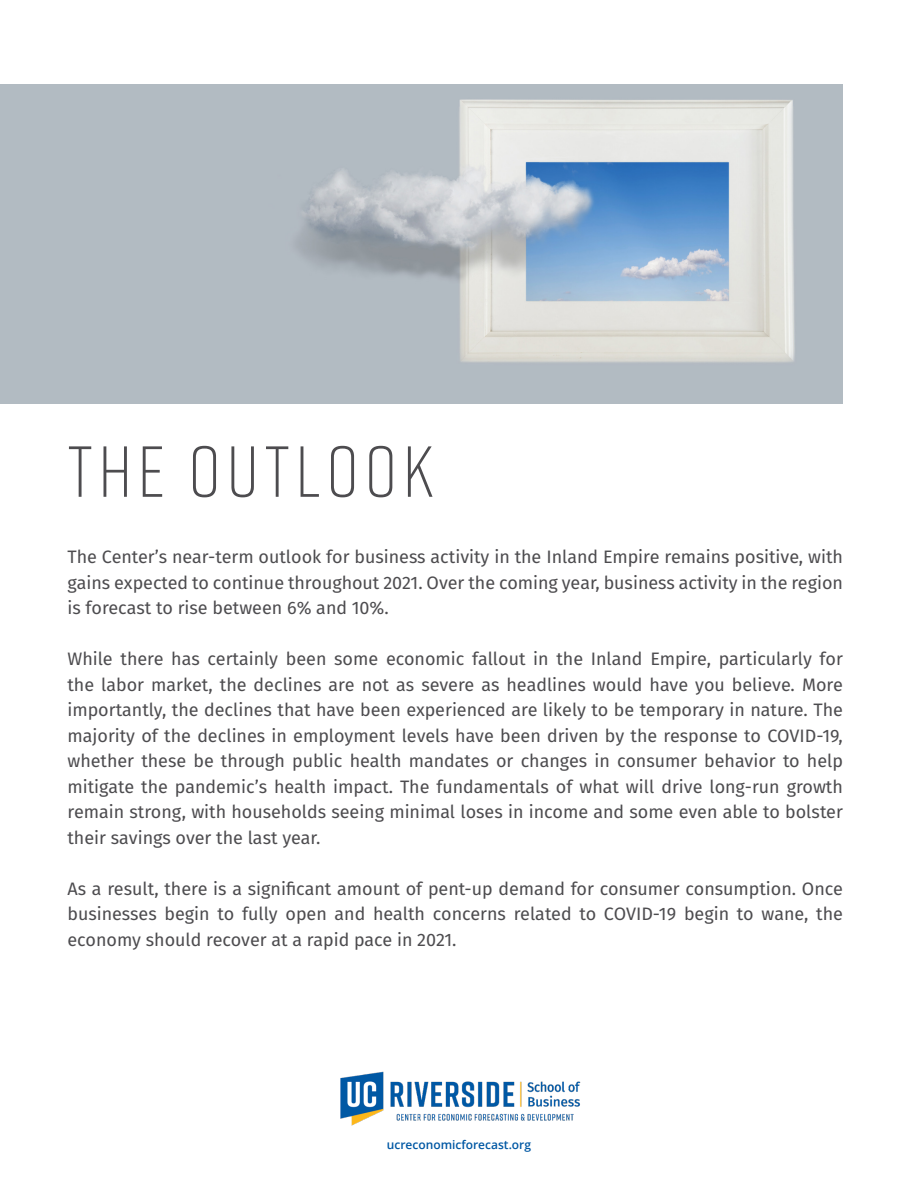
<style>
.page{position:relative;width:918px;height:1188px;background:#fff}
.page>*{position:absolute;margin:0;border:0;box-sizing:border-box;transform-origin:0 0}
.t1{font:300 72px "Rift";letter-spacing:.08em;color:#4d4c4f}
.t2{font:18px/25.5px "Fira Sans";color:#4d4c4f;text-align:justify}
.t3{font:600 12px "Open Sans";color:#0058a4}
</style>
<div class="page">
<img style="left:340px;top:1071px;width:241px;height:55px">
<img style="left:0;top:84px;width:843px;height:320px">
<p class="t1" style="left:68px;top:421px;width:368px">THE OUTLOOK</p>
<p class="t2" style="left:68px;top:544px;width:777px">The Center’s near-term outlook for business activity in the Inland Empire remains positive, with gains expected to continue throughout 2021. Over the coming year, business activity in the region is forecast to rise between 6% and 10%.</p>
<p class="t2" style="left:68px;top:646px;width:777px">While there has certainly been some economic fallout in the Inland Empire, particularly for the labor market, the declines are not as severe as headlines would have you believe. More importantly, the declines that have been experienced are likely to be temporary in nature. The majority of the declines in employment levels have been driven by the response to COVID-19, whether these be through public health mandates or changes in consumer behavior to help mitigate the pandemic’s health impact. The fundamentals of what will drive long-run growth remain strong, with households seeing minimal loses in income and some even able to bolster their savings over the last year.</p>
<p class="t2" style="left:68px;top:875px;width:777px">As a result, there is a significant amount of pent-up demand for consumer consumption. Once businesses begin to fully open and health concerns related to COVID-19 begin to wane, the economy should recover at a rapid pace in 2021.</p>
<p class="t3" style="left:387px;top:1137px;width:146px">ucreconomicforecast.org</p>
</div>
